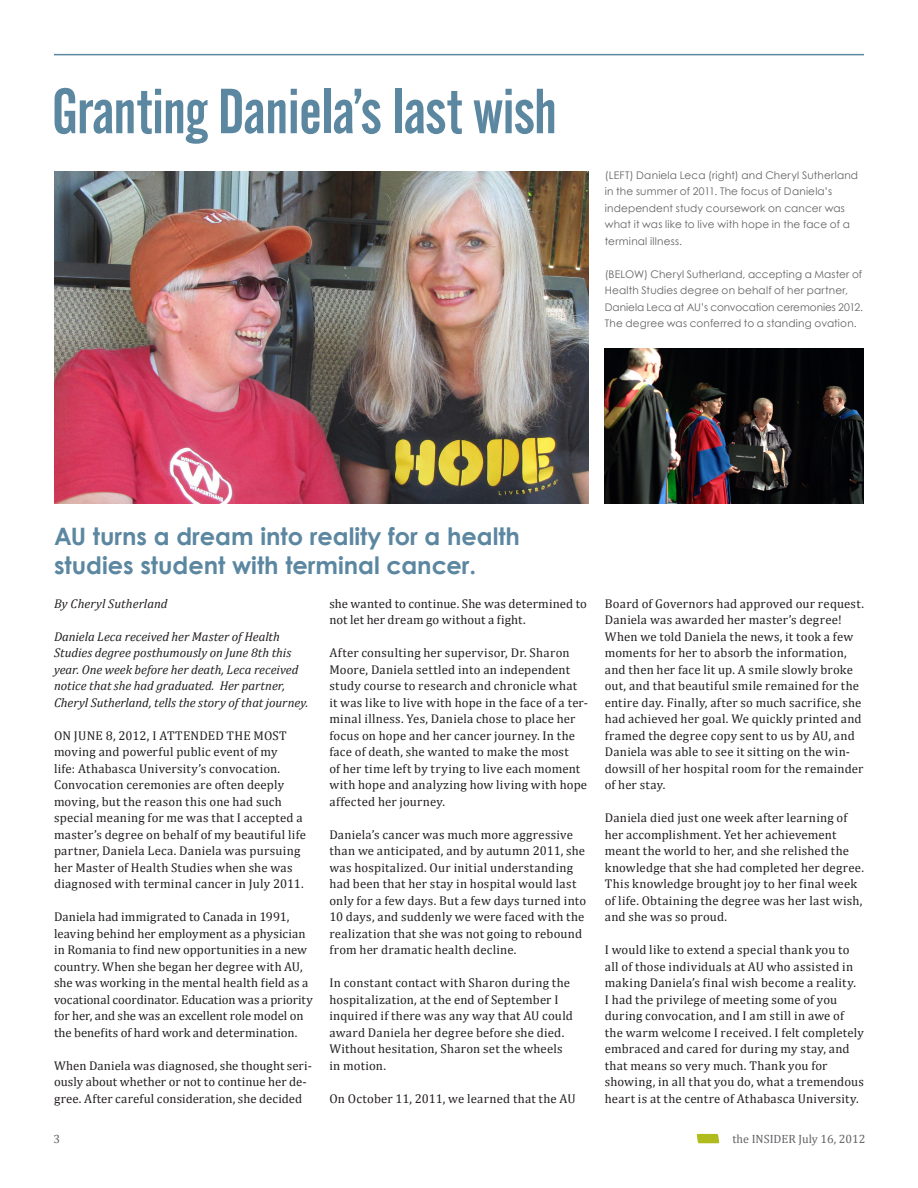
<style>
.page{position:relative;width:918px;height:1188px;background:#fff}
.page>*{position:absolute;margin:0;border:0;box-sizing:border-box;transform-origin:0 0}
.t1{font:63px "Alternate Gothic No 2 BT";letter-spacing:-.01em;color:#5c87a1}
.t2{font:700 24px "Century Gothic";color:#5c87a1}
.basic_copy{font:12.75px/16.5px "Cambria";letter-spacing:.015em;color:#231f20}
.basic_copy-2{font:italic 12.75px/16.5px "Cambria";color:#231f20}
.t3{font:12px "Cambria";color:#636366}
.byline{font:10.5px/16.5px "Century Gothic";letter-spacing:.015em;color:#636366}
</style>
<div class="page">
<svg style="left:697px;top:1134px;width:22px;height:9px"></svg>
<img style="left:605px;top:349px;width:259px;height:154px">
<img style="left:54px;top:171px;width:535px;height:332px">
<hr style="left:54px;top:54px;width:810px;height:1px;background:#5c87a1">
<p class="t1" style="left:52px;top:76px;width:507px">Granting Daniela’s last wish</p>
<p class="byline" style="left:605px;top:167px;width:255px">(LEFT) Daniela Leca (right) and Cheryl Sutherland in the summer of 2011. The focus of Daniela’s independent study coursework on cancer was what it was like to live with hope in the face of a terminal illness.</p>
<p class="byline" style="left:605px;top:266px;width:259px">(BELOW) Cheryl Sutherland, accepting a Master of</p>
<p class="byline" style="left:605px;top:282px;width:260px">Health Studies degree on behalf of her partner,<br>Daniela Leca at AU’s convocation ceremonies 2012.<br>The degree was conferred to a standing ovation.</p>
<p class="t2" style="left:54px;top:521px;width:468px">AU turns a dream into reality for a health</p>
<p class="t2" style="left:54px;top:550px;width:424px">studies student with terminal cancer.</p>
<p class="basic_copy-2" style="left:54px;top:595px;width:115px">By Cheryl Sutherland</p>
<p class="basic_copy-2" style="left:54px;top:628px;width:256px">Daniela Leca received her Master of Health Studies degree posthumously on June 8th this year. One week before her death, Leca received notice that she had graduated. Her partner, Cheryl Sutherland, tells the story of that journey.</p>
<p class="basic_copy" style="left:54px;top:727px;width:254px">ON JUNE 8, 2012, I ATTENDED THE MOST moving and powerful public event of my<br>life: Athabasca University’s convocation.<br>Convocation ceremonies are often deeply moving, but the reason this one had such special meaning for me was that I accepted a master’s degree on behalf of my beautiful life partner, Daniela Leca. Daniela was pursuing her Master of Health Studies when she was diagnosed with terminal cancer in July 2011.</p>
<p class="basic_copy" style="left:54px;top:909px;width:260px">Daniela had immigrated to Canada in 1991, leaving behind her employment as a physician in Romania to find new opportunities in a new country. When she began her degree with AU, she was working in the mental health field as a vocational coordinator. Education was a priority for her, and she was an excellent role model on the benefits of hard work and determination.</p>
<p class="basic_copy" style="left:54px;top:1057px;width:259px">When Daniela was diagnosed, she thought seri&shy;ously about whether or not to continue her de&shy;gree. After careful consideration, she decided</p>
<p class="basic_copy" style="left:329px;top:595px;width:259px">she wanted to continue. She was determined to not let her dream go without a fight.</p>
<p class="basic_copy" style="left:329px;top:645px;width:260px">After consulting her supervisor, Dr. Sharon Moore, Daniela settled into an independent study course to research and chronicle what it was like to live with hope in the face of a ter&shy;minal illness. Yes, Daniela chose to place her focus on hope and her cancer journey. In the face of death, she wanted to make the most<br>of her time left by trying to live each moment with hope and analyzing how living with hope affected her journey.</p>
<p class="basic_copy" style="left:329px;top:826px;width:258px">Daniela’s cancer was much more aggressive than we anticipated, and by autumn 2011, she was hospitalized. Our initial understanding had been that her stay in hospital would last only for a few days. But a few days turned into 10 days, and suddenly we were faced with the realization that she was not going to rebound from her dramatic health decline.</p>
<p class="basic_copy" style="left:329px;top:975px;width:245px">In constant contact with Sharon during the hospitalization, at the end of September I inquired if there was any way that AU could award Daniela her degree before she died.<br>Without hesitation, Sharon set the wheels</p>
<p class="basic_copy" style="left:329px;top:1057px;width:58px">in motion.</p>
<p class="basic_copy" style="left:329px;top:1090px;width:248px">On October 11, 2011, we learned that the AU</p>
<p class="basic_copy" style="left:605px;top:595px;width:261px">Board of Governors had approved our request.<br>Daniela was awarded her master’s degree!<br>When we told Daniela the news, it took a few moments for her to absorb the information, and then her face lit up. A smile slowly broke out, and that beautiful smile remained for the entire day. Finally, after so much sacrifice, she had achieved her goal. We quickly printed and framed the degree copy sent to us by AU, and Daniela was able to see it sitting on the win&shy;dowsill of her hospital room for the remainder of her stay.</p>
<p class="basic_copy" style="left:605px;top:810px;width:261px">Daniela died just one week after learning of her accomplishment. Yet her achievement meant the world to her, and she relished the knowledge that she had completed her degree.<br>This knowledge brought joy to her final week of life. Obtaining the degree was her last wish, and she was so proud.</p>
<p class="basic_copy" style="left:605px;top:942px;width:261px">I would like to extend a special thank you to all of those individuals at AU who assisted in making Daniela’s final wish become a reality.<br>I had the privilege of meeting some of you during convocation, and I am still in awe of the warm welcome I received. I felt completely embraced and cared for during my stay, and that means so very much. Thank you for showing, in all that you do, what a tremendous heart is at the centre of Athabasca University.</p>
<p class="t3" style="left:53px;top:1132px;width:8px">3</p>
<p class="t3" style="left:733px;top:1132px;width:135px">the INSIDER July 16, 2012</p>
</div>
